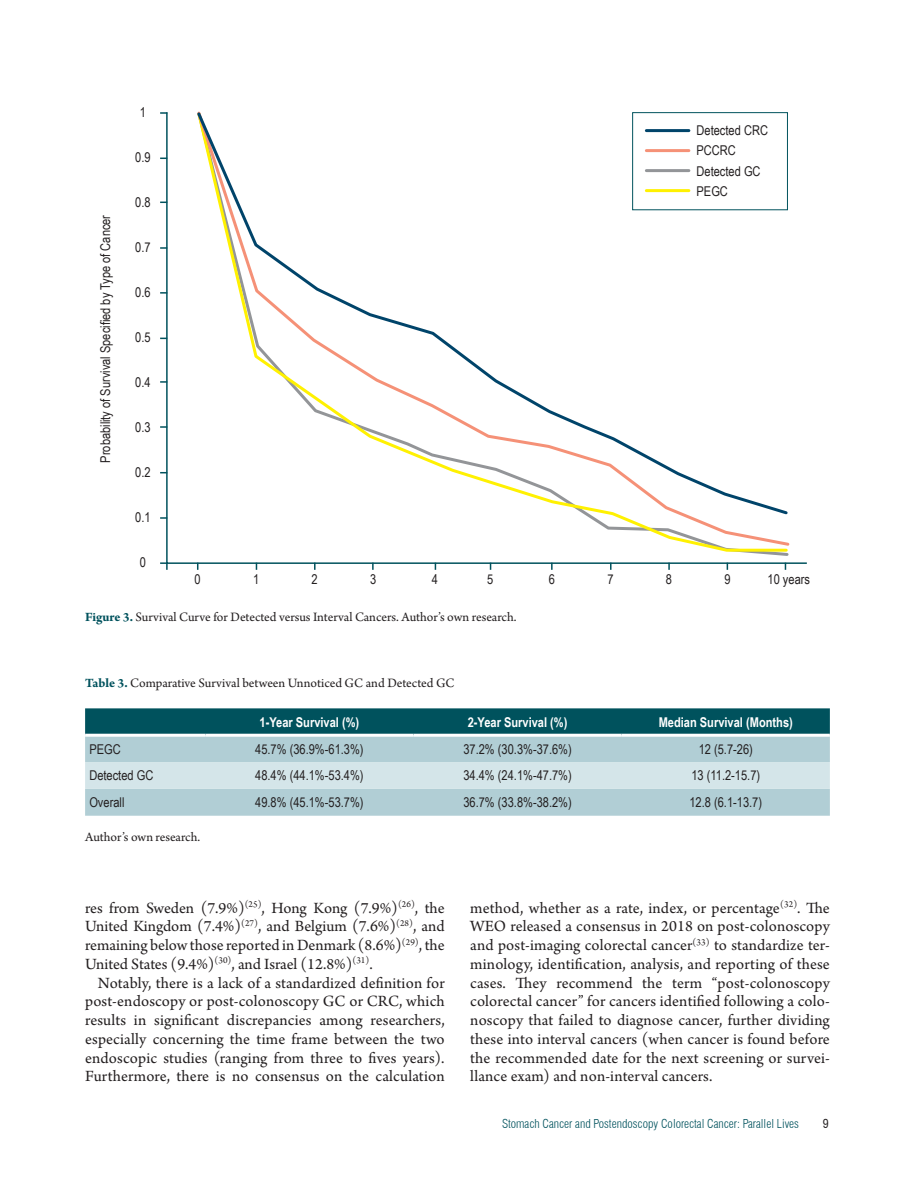
<style>
.page{position:relative;width:915px;height:1188px;background:#fff}
.page>*{position:absolute;margin:0;border:0;box-sizing:border-box;transform-origin:0 0}
.Texto_con_sangría{font:16.5px/18.8px "Arno Pro";letter-spacing:.005em;color:#231f20;text-align:justify}
.Texto_tabla{font:13.5px "Arial Narrow";color:#231f20}
.Títulos_tablas_y_fig{font:13.5px "Arno Pro";letter-spacing:-.005em;color:#231f20}
.Titulos_tabla{font:700 13.5px "Arial Narrow";color:#fff}
.t1{font:300 condensed 12px "Swiss 721 BT";color:#00525d}
.t2{font:condensed 12px "Swiss 721 BT";color:#231f20}
.s1{font-weight:700;color:#00525d}
</style>
<div class="page">
<svg style="left:160px;top:562px;width:7px;height:8px"></svg>
<svg style="left:165px;top:112px;width:642px;height:453px"></svg>
<svg style="left:195px;top:112px;width:596px;height:436px"></svg>
<svg style="left:195px;top:111px;width:594px;height:406px"></svg>
<hr style="left:646px;top:129px;width:42px;height:3px;background:#00446a">
<hr style="left:646px;top:149px;width:42px;height:3px;background:#f59177">
<hr style="left:646px;top:169px;width:42px;height:3px;background:#939598">
<hr style="left:646px;top:189px;width:42px;height:3px;background:#fff101">
<div style="left:632px;top:112px;width:155px;height:98px;border:1px solid #00525d"></div>
<svg style="left:85px;top:708px;width:744px;height:26px;background:#065661"></svg>
<div style="left:85px;top:737px;width:744px;height:79px;background:#b1ced5"></div>
<div style="left:85px;top:762px;width:744px;height:27px;background:#d4e5e9"></div>
<p class="Texto_tabla" style="left:95px;top:463px;width:249px;rotate:-90deg">Probability of Survival Specified by Type of Cancer</p>
<p class="Texto_tabla" style="left:140px;top:103px;width:8px">1</p>
<p class="Texto_tabla" style="left:135px;top:148px;width:17px">0.9</p>
<p class="Texto_tabla" style="left:135px;top:193px;width:17px">0.8</p>
<p class="Texto_tabla" style="left:135px;top:238px;width:17px">0.7</p>
<p class="Texto_tabla" style="left:135px;top:283px;width:17px">0.6</p>
<p class="Texto_tabla" style="left:135px;top:328px;width:17px">0.5</p>
<p class="Texto_tabla" style="left:135px;top:373px;width:17px">0.4</p>
<p class="Texto_tabla" style="left:135px;top:418px;width:17px">0.3</p>
<p class="Texto_tabla" style="left:135px;top:463px;width:17px">0.2</p>
<p class="Texto_tabla" style="left:135px;top:508px;width:17px">0.1</p>
<p class="Texto_tabla" style="left:140px;top:553px;width:8px">0</p>
<p class="Texto_tabla" style="left:696px;top:120px;width:73px">Detected CRC</p>
<p class="Texto_tabla" style="left:696px;top:140px;width:41px">PCCRC</p>
<p class="Texto_tabla" style="left:696px;top:161px;width:65px">Detected GC</p>
<p class="Texto_tabla" style="left:696px;top:181px;width:33px">PEGC</p>
<p class="Texto_tabla" style="left:194px;top:569px;width:8px">0</p>
<p class="Texto_tabla" style="left:253px;top:569px;width:8px">1</p>
<p class="Texto_tabla" style="left:311px;top:569px;width:8px">2</p>
<p class="Texto_tabla" style="left:370px;top:569px;width:8px">3</p>
<p class="Texto_tabla" style="left:431px;top:569px;width:8px">4</p>
<p class="Texto_tabla" style="left:487px;top:569px;width:8px">5</p>
<p class="Texto_tabla" style="left:548px;top:569px;width:8px">6</p>
<p class="Texto_tabla" style="left:607px;top:569px;width:8px">7</p>
<p class="Texto_tabla" style="left:665px;top:569px;width:8px">8</p>
<p class="Texto_tabla" style="left:724px;top:569px;width:8px">9</p>
<p class="Texto_tabla" style="left:767px;top:569px;width:44px">10 years</p>
<p class="Títulos_tablas_y_fig" style="left:85px;top:609px;width:432px"><span class="s1">Figure 3.</span> Survival Curve for Detected versus Interval Cancers. Author’s own research.</p>
<p class="Títulos_tablas_y_fig" style="left:85px;top:675px;width:371px"><span class="s1">Table 3.</span> Comparative Survival between Unnoticed GC and Detected GC</p>
<p class="Titulos_tabla" style="left:259px;top:712px;width:101px">1-Year Survival (%)</p>
<p class="Titulos_tabla" style="left:467px;top:712px;width:101px">2-Year Survival (%)</p>
<p class="Titulos_tabla" style="left:658px;top:712px;width:136px">Median Survival (Months)</p>
<p class="Texto_tabla" style="left:89px;top:739px;width:33px">PEGC</p>
<p class="Texto_tabla" style="left:255px;top:739px;width:110px">45.7% (36.9%-61.3%)</p>
<p class="Texto_tabla" style="left:463px;top:739px;width:110px">37.2% (30.3%-37.6%)</p>
<p class="Texto_tabla" style="left:698px;top:739px;width:56px">12 (5.7-26)</p>
<p class="Texto_tabla" style="left:89px;top:766px;width:65px">Detected GC</p>
<p class="Texto_tabla" style="left:255px;top:766px;width:110px">48.4% (44.1%-53.4%)</p>
<p class="Texto_tabla" style="left:463px;top:766px;width:110px">34.4% (24.1%-47.7%)</p>
<p class="Texto_tabla" style="left:691px;top:766px;width:70px">13 (11.2-15.7)</p>
<p class="Texto_tabla" style="left:89px;top:793px;width:37px">Overall</p>
<p class="Texto_tabla" style="left:255px;top:793px;width:110px">49.8% (45.1%-53.7%)</p>
<p class="Texto_tabla" style="left:463px;top:793px;width:110px">36.7% (33.8%-38.2%)</p>
<p class="Texto_tabla" style="left:689px;top:793px;width:74px">12.8 (6.1-13.7)</p>
<p class="Títulos_tablas_y_fig" style="left:85px;top:829px;width:116px">Author’s own research.</p>
<p class="Texto_con_sangría" style="left:85px;top:899px;width:361px">res from Sweden (7.9%)<sup>(25)</sup>, Hong Kong (7.9%)<sup>(26)</sup>, the United Kingdom (7.4%)<sup>(27)</sup>, and Belgium (7.6%)<sup>(28)</sup>, and remaining below those reported in Denmark (8.6%)<sup>(29)</sup>, the United States (9.4%)<sup>(30)</sup>, and Israel (12.8%)<sup>(31)</sup>.</p>
<p class="Texto_con_sangría" style="left:85px;top:974px;width:361px;text-indent:13px">Notably, there is a lack of a standardized definition for post-endoscopy or post-colonoscopy GC or CRC, which results in significant discrepancies among researchers, especially concerning the time frame between the two endoscopic studies (ranging from three to fives years).<br>Furthermore, there is no consensus on the calculation</p>
<p class="Texto_con_sangría" style="left:470px;top:899px;width:361px">method, whether as a rate, index, or percentage<sup>(32)</sup>. The WEO released a consensus in 2018 on post-colonoscopy and post-imaging colorectal cancer<sup>(33)</sup> to standardize ter&shy;minology, identification, analysis, and reporting of these cases. They recommend the term “post-colonoscopy colorectal cancer” for cancers identified following a colo&shy;noscopy that failed to diagnose cancer, further dividing these into interval cancers (when cancer is found before the recommended date for the next screening or survei&shy;llance exam) and non-interval cancers.</p>
<p class="t1" style="left:502px;top:1117px;width:298px">Stomach Cancer and Postendoscopy Colorectal Cancer: Parallel Lives</p>
<p class="t2" style="left:822px;top:1117px;width:7px">9</p>
</div>
